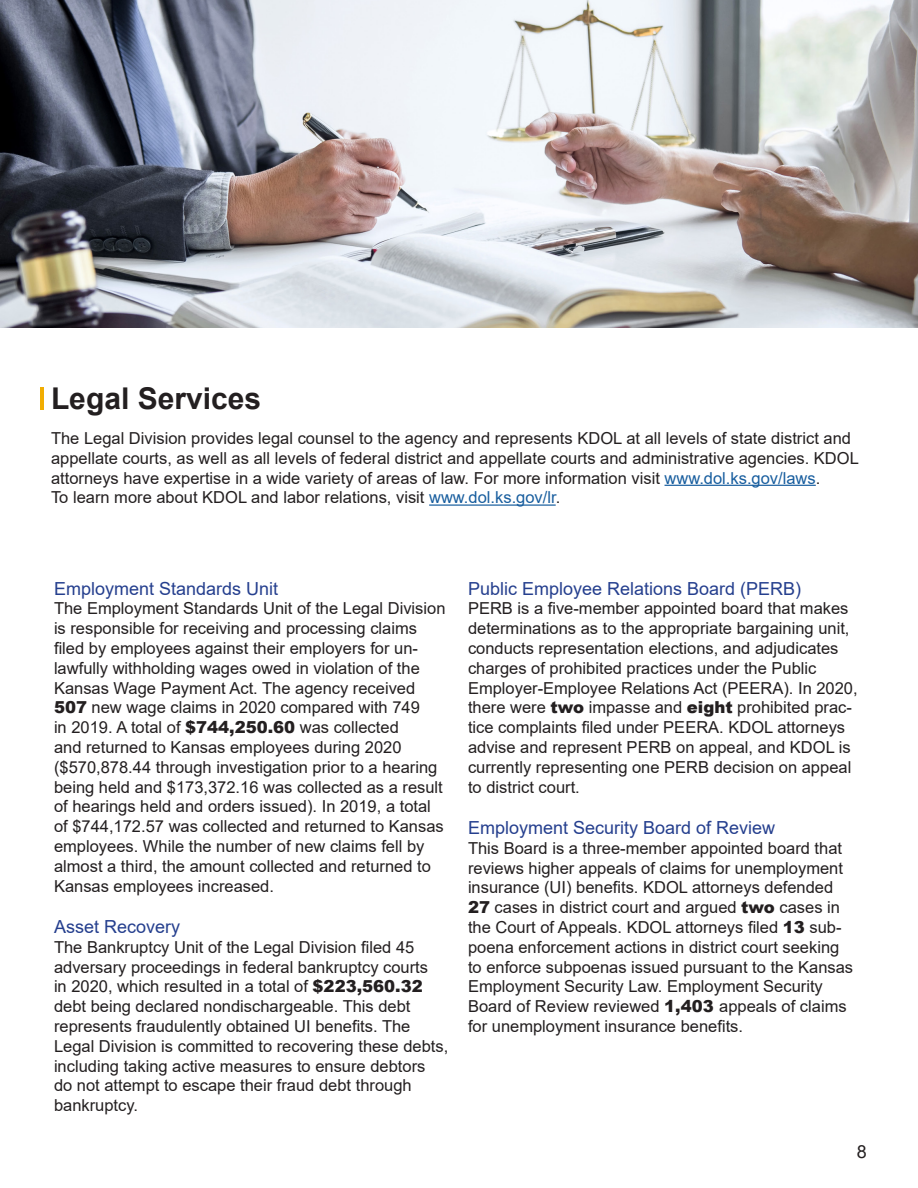
<style>
.page{position:relative;width:918px;height:1188px;background:#fff}
.page>*{position:absolute;margin:0;border:0;box-sizing:border-box;transform-origin:0 0}
.Heading{font:700 30px "Arial";color:#231f20}
.t1{font:18px "Arial";color:#253f8e}
.t2{font:18px "Arial";color:#231f20}
.t3{font:16.5px/19.8px "Arial";color:#231f20}
.s1{color:#175d9e}
.s2{font-weight:900}
</style>
<div class="page">
<hr style="left:40px;top:387px;width:4px;height:23px;background:#f1ad02">
<hr style="left:665px;top:485px;width:151px;height:1px;background:#175d9e">
<hr style="left:429px;top:504px;width:127px;height:2px;background:#175d9e">
<img style="left:0;top:0;width:918px;height:328px">
<p class="Heading" style="left:51px;top:377px;width:212px">Legal Services</p>
<p class="t3" style="left:51px;top:428px;width:809px">The Legal Division provides legal counsel to the agency and represents KDOL at all levels of state district and appellate courts, as well as all levels of federal district and appellate courts and administrative agencies. KDOL attorneys have expertise in a wide variety of areas of law. For more information visit <span class="s1">www.dol.ks.gov/laws</span>.<br>To learn more about KDOL and labor relations, visit <span class="s1">www.dol.ks.gov/lr</span>.</p>
<h2 class="t1" style="left:54px;top:576px;width:226px">Employment Standards Unit</h2>
<p class="t3" style="left:54px;top:599px;width:393px">The Employment Standards Unit of the Legal Division is responsible for receiving and processing claims filed by employees against their employers for un&shy;lawfully withholding wages owed in violation of the Kansas Wage Payment Act. The agency received <span class="s2">507</span> new wage claims in 2020 compared with 749<br>in 2019. A total of <span class="s2">$744,250.60</span> was collected<br>and returned to Kansas employees during 2020 ($570,878.44 through investigation prior to a hearing being held and $173,372.16 was collected as a result of hearings held and orders issued). In 2019, a total of $744,172.57 was collected and returned to Kansas employees. While the number of new claims fell by almost a third, the amount collected and returned to Kansas employees increased.</p>
<h2 class="t1" style="left:54px;top:914px;width:128px">Asset Recovery</h2>
<p class="t3" style="left:54px;top:937px;width:396px">The Bankruptcy Unit of the Legal Division filed 45 adversary proceedings in federal bankruptcy courts<br>in 2020, which resulted in a total of <span class="s2">$223,560.32 </span>debt being declared nondischargeable. This debt represents fraudulently obtained UI benefits. The Legal Division is committed to recovering these debts, including taking active measures to ensure debtors<br>do not attempt to escape their fraud debt through bankruptcy.</p>
<h2 class="t1" style="left:468px;top:576px;width:335px">Public Employee Relations Board (PERB)</h2>
<p class="t3" style="left:468px;top:599px;width:391px">PERB is a five-member appointed board that makes determinations as to the appropriate bargaining unit, conducts representation elections, and adjudicates charges of prohibited practices under the Public Employer-Employee Relations Act (PEERA). In 2020, there were <span class="s2">two</span> impasse and <span class="s2">eight</span> prohibited prac&shy;tice complaints filed under PEERA. KDOL attorneys advise and represent PERB on appeal, and KDOL is currently representing one PERB decision on appeal to district court.</p>
<h2 class="t1" style="left:468px;top:815px;width:309px">Employment Security Board of Review</h2>
<p class="t3" style="left:468px;top:838px;width:387px">This Board is a three-member appointed board that reviews higher appeals of claims for unemployment insurance (UI) benefits. KDOL attorneys defended <span class="s2">27</span> cases in district court and argued <span class="s2">two</span> cases in the Court of Appeals. KDOL attorneys filed <span class="s2">13</span> sub&shy;poena enforcement actions in district court seeking to enforce subpoenas issued pursuant to the Kansas Employment Security Law. Employment Security Board of Review reviewed <span class="s2">1,403</span> appeals of claims for unemployment insurance benefits.</p>
<p class="t2" style="left:857px;top:1139px;width:12px">8</p>
</div>
